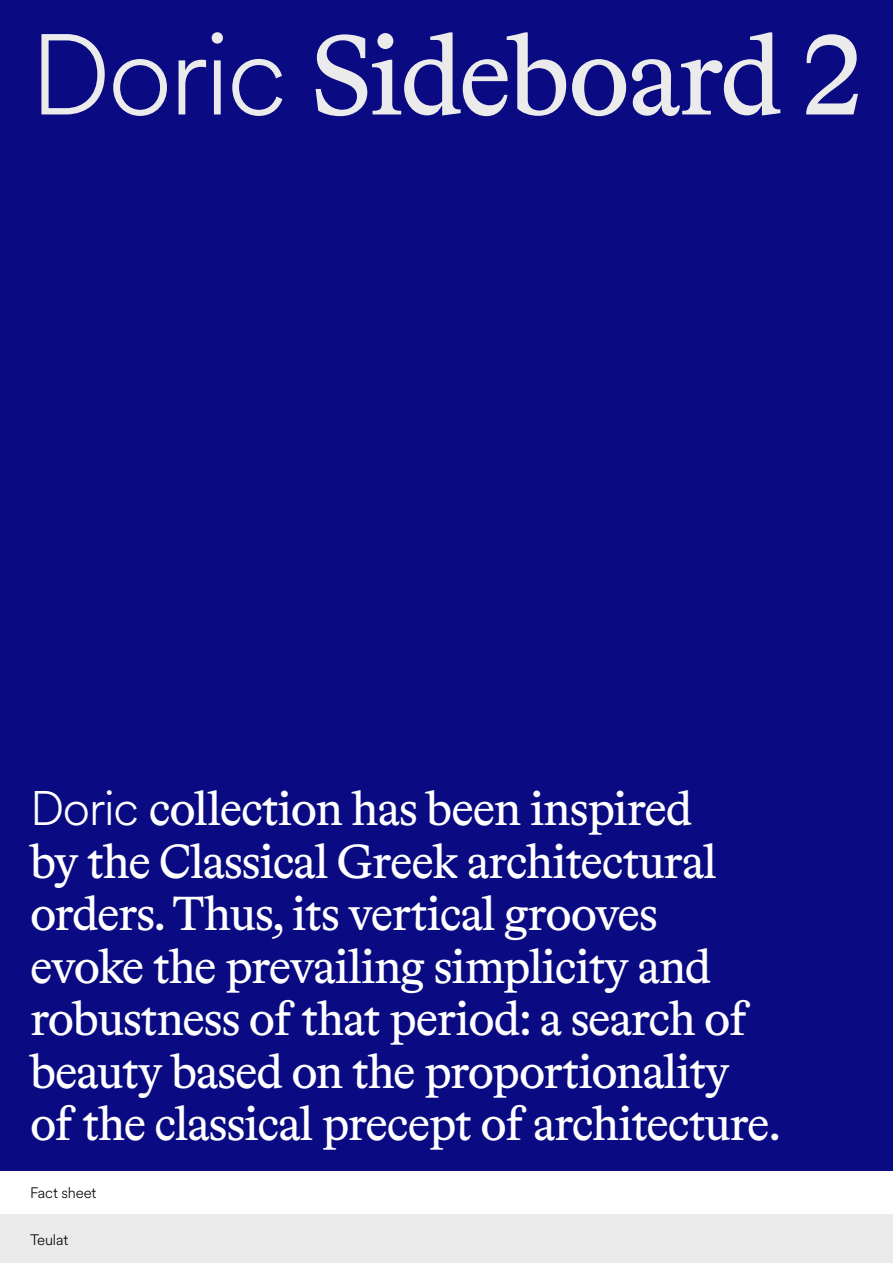
<style>
.page{position:relative;width:893px;height:1263px;background:#fff}
.page>*{position:absolute;margin:0;border:0;box-sizing:border-box;transform-origin:0 0}
.t1{font:113.4px "Bradford LL";letter-spacing:-.025em;color:#ebebeb}
.t2{font:48px/52.5px "Bradford LL";letter-spacing:-.025em;color:#fff}
.t3{font:300 15px "Circular XX";letter-spacing:-.01em;color:#000}
.s1{font-family:"Circular XX";font-weight:300}
</style>
<div class="page">
<div style="left:0;top:0;width:893px;height:1170px;background:#0a0a82"></div>
<div style="left:0;top:1215px;width:893px;height:48px;background:#ebebeb"></div>
<h1 class="t1" style="left:30px;top:1px;width:834px"><span class="s1">Doric</span> Sideboard 2</h1>
<p class="t2" style="left:30px;top:780px;width:753px"><span class="s1">Doric</span> collection has been inspired<br>by the Classical Greek architectural orders. Thus, its vertical grooves evoke the prevailing simplicity and robustness of that period: a search of beauty based on the proportionality of the classical precept of architecture.</p>
<p class="t3" style="left:30px;top:1183px;width:68px">Fact sheet</p>
<p class="t3" style="left:30px;top:1229px;width:40px">Teulat</p>
</div>
